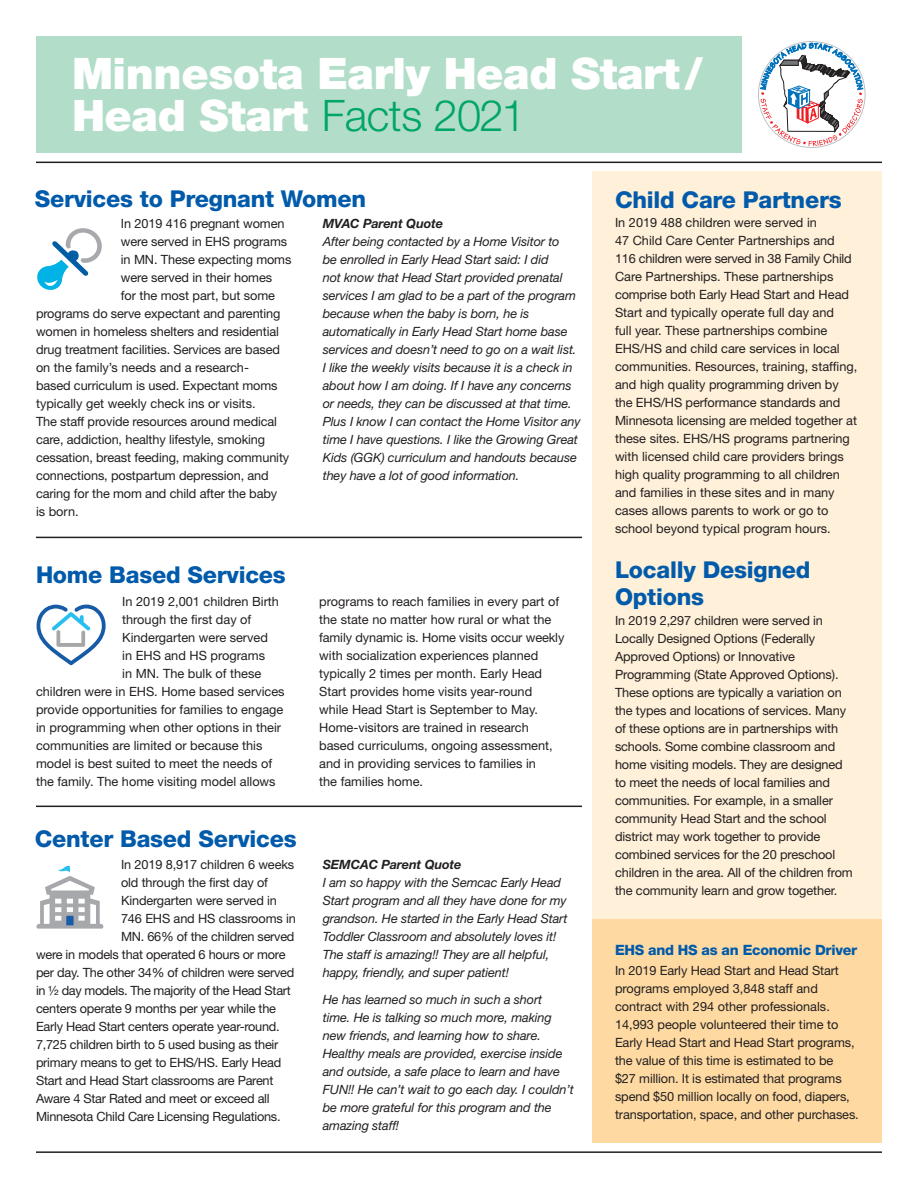
<style>
.page{position:relative;width:918px;height:1188px;background:#fff}
.page>*{position:absolute;margin:0;border:0;box-sizing:border-box;transform-origin:0 0}
.t1{font:900 43.5px/42px "Helvetica Neue LT Std";letter-spacing:-.01em;color:#fff}
.t2{font:800 23.25px/27px "Helvetica Neue LT Std";letter-spacing:-.01em;color:#015aaa}
.t3{font:800 14.25px "Helvetica Neue LT Std";letter-spacing:-.02em;color:#015aaa}
.t4{font:12.75px/18px "Helvetica Neue LT Std";letter-spacing:-.01em;color:#231f20}
.t5{font:italic 12.75px/18px "Helvetica Neue LT Std";letter-spacing:-.01em;color:#231f20}
.t6{font:12.75px "Helvetica Neue LT Std";letter-spacing:-.03em;color:#231f20}
.t7{font:italic 700 12.75px "Helvetica Neue LT Std";letter-spacing:-.01em;color:#231f20}
.t8{font:800 12.75px "Helvetica Neue LT Std";letter-spacing:-.01em;color:#015aaa}
.s1{font-weight:300;color:#00a665}
</style>
<div class="page">
<hr style="left:36px;top:162px;width:846px;height:1px;background:#231f20">
<hr style="left:36px;top:1151px;width:846px;height:2px;background:#231f20">
<svg style="left:758px;top:41px;width:108px;height:107px"></svg>
<div style="left:36px;top:36px;width:706px;height:117px;background:#b2ddc9"></div>
<hr style="left:36px;top:537px;width:546px;height:1px;background:#231f20">
<div style="left:592px;top:172px;width:290px;height:971px;background:#fef0d9"></div>
<div style="left:592px;top:920px;width:290px;height:223px;background:#fedaa2"></div>
<svg style="left:37px;top:865px;width:66px;height:64px"></svg>
<svg style="left:37px;top:605px;width:69px;height:60px"></svg>
<svg style="left:37px;top:228px;width:65px;height:62px"></svg>
<hr style="left:36px;top:806px;width:546px;height:1px;background:#231f20">
<h1 class="t1" style="left:72px;top:52px;width:632px">Minnesota Early Head Start/<br>Head Start <span class="s1">Facts 2021</span></h1>
<h2 class="t2" style="left:35px;top:186px;width:333px">Services to Pregnant Women</h2>
<p class="t4" style="left:121px;top:215px;width:165px">In 2019 416 pregnant women</p>
<p class="t4" style="left:121px;top:233px;width:168px">were served in EHS programs</p>
<p class="t4" style="left:121px;top:251px;width:172px">in MN. These expecting moms</p>
<p class="t4" style="left:121px;top:269px;width:153px">were served in their homes</p>
<p class="t4" style="left:121px;top:287px;width:156px">for the most part, but some</p>
<p class="t4" style="left:36px;top:305px;width:246px">programs do serve expectant and parenting</p>
<p class="t4" style="left:36px;top:323px;width:244px">women in homeless shelters and residential</p>
<p class="t4" style="left:36px;top:341px;width:245px">drug treatment facilities. Services are based</p>
<p class="t4" style="left:36px;top:359px;width:215px">on the family’s needs and a research-</p>
<p class="t4" style="left:36px;top:377px;width:243px">based curriculum is used. Expectant moms</p>
<p class="t4" style="left:36px;top:395px;width:221px">typically get weekly check ins or visits.</p>
<p class="t4" style="left:36px;top:413px;width:243px">The staff provide resources around medical</p>
<p class="t4" style="left:36px;top:431px;width:231px">care, addiction, healthy lifestyle, smoking</p>
<p class="t4" style="left:36px;top:449px;width:255px">cessation, breast feeding, making community</p>
<p class="t4" style="left:36px;top:467px;width:234px">connections, postpartum depression, and</p>
<p class="t4" style="left:36px;top:485px;width:243px">caring for the mom and child after the baby</p>
<p class="t4" style="left:36px;top:503px;width:44px">is born.</p>
<h2 class="t2" style="left:36px;top:561px;width:251px">Home Based Services</h2>
<p class="t4" style="left:122px;top:592px;width:158px">In 2019 2,001 children Birth</p>
<p class="t4" style="left:122px;top:610px;width:131px">through the first day of</p>
<p class="t4" style="left:122px;top:628px;width:147px">Kindergarten were served</p>
<p class="t4" style="left:122px;top:646px;width:144px">in EHS and HS programs</p>
<p class="t4" style="left:122px;top:664px;width:141px">in MN. The bulk of these</p>
<p class="t4" style="left:36px;top:682px;width:250px">children were in EHS. Home based services</p>
<p class="t4" style="left:36px;top:700px;width:249px">provide opportunities for families to engage</p>
<p class="t4" style="left:36px;top:718px;width:247px">in programming when other options in their</p>
<p class="t4" style="left:36px;top:736px;width:228px">communities are limited or because this</p>
<p class="t4" style="left:36px;top:754px;width:238px">model is best suited to meet the needs of</p>
<p class="t4" style="left:36px;top:772px;width:241px">the family. The home visiting model allows</p>
<h2 class="t2" style="left:35px;top:825px;width:263px">Center Based Services</h2>
<p class="t4" style="left:121px;top:855px;width:175px">In 2019 8,917 children 6 weeks</p>
<p class="t4" style="left:121px;top:873px;width:148px">old through the first day of</p>
<p class="t4" style="left:121px;top:891px;width:157px">Kindergarten were served in</p>
<p class="t4" style="left:121px;top:909px;width:176px">746 EHS and HS classrooms in</p>
<p class="t4" style="left:121px;top:927px;width:175px">MN. 66% of the children served</p>
<p class="t4" style="left:36px;top:945px;width:251px">were in models that operated 6 hours or more</p>
<p class="t4" style="left:36px;top:963px;width:260px">per day. The other 34% of children were served</p>
<p class="t6" style="left:36px;top:983px;width:256px">in ½ day models. The majority of the Head Start</p>
<p class="t4" style="left:36px;top:999px;width:242px">centers operate 9 months per year while the</p>
<p class="t4" style="left:36px;top:1017px;width:245px">Early Head Start centers operate year-round.</p>
<p class="t4" style="left:36px;top:1035px;width:244px">7,725 children birth to 5 used busing as their</p>
<p class="t4" style="left:36px;top:1053px;width:247px">primary means to get to EHS/HS. Early Head</p>
<p class="t4" style="left:36px;top:1071px;width:239px">Start and Head Start classrooms are Parent</p>
<p class="t4" style="left:36px;top:1089px;width:235px">Aware 4 Star Rated and meet or exceed all</p>
<p class="t4" style="left:36px;top:1107px;width:246px">Minnesota Child Care Licensing Regulations.</p>
<p class="t7" style="left:323px;top:216px;width:122px">MVAC Parent Quote</p>
<p class="t5" style="left:323px;top:233px;width:259px">After being contacted by a Home Visitor to<br>be enrolled in Early Head Start said: I did<br>not know that Head Start provided prenatal services I am glad to be a part of the program because when the baby is born, he is automatically in Early Head Start home base services and doesn’t need to go on a wait list.<br>I like the weekly visits because it is a check in about how I am doing. If I have any concerns or needs, they can be discussed at that time.<br>Plus I know I can contact the Home Visitor any time I have questions. I like the Growing Great Kids (GGK) curriculum and handouts because they have a lot of good information.</p>
<p class="t4" style="left:319px;top:592px;width:247px">programs to reach families in every part of the state no matter how rural or what the family dynamic is. Home visits occur weekly with socialization experiences planned typically 2 times per month. Early Head Start provides home visits year-round while Head Start is September to May.<br>Home-visitors are trained in research based curriculums, ongoing assessment, and in providing services to families in<br>the families home.</p>
<p class="t7" style="left:323px;top:856px;width:140px">SEMCAC Parent Quote</p>
<p class="t5" style="left:323px;top:873px;width:246px">I am so happy with the Semcac Early Head Start program and all they have done for my grandson. He started in the Early Head Start Toddler Classroom and absolutely loves it!<br>The staff is amazing!! They are all helpful, happy, friendly, and super patient!</p>
<p class="t5" style="left:323px;top:990px;width:252px">He has learned so much in such a short<br>time. He is talking so much more, making new friends, and learning how to share.<br>Healthy meals are provided, exercise inside and outside, a safe place to learn and have FUN!! He can’t wait to go each day. I couldn’t be more grateful for this program and the amazing staff!</p>
<h2 class="t2" style="left:615px;top:186px;width:228px">Child Care Partners</h2>
<p class="t4" style="left:615px;top:214px;width:244px">In 2019 488 children were served in<br>47 Child Care Center Partnerships and 116 children were served in 38 Family Child Care Partnerships. These partnerships comprise both Early Head Start and Head Start and typically operate full day and<br>full year. These partnerships combine EHS/HS and child care services in local communities. Resources, training, staffing, and high quality programming driven by the EHS/HS performance standards and Minnesota licensing are melded together at these sites. EHS/HS programs partnering with licensed child care providers brings high quality programming to all children and families in these sites and in many cases allows parents to work or go to school beyond typical program hours.</p>
<h2 class="t2" style="left:615px;top:556px;width:197px">Locally Designed<br>Options</h2>
<p class="t4" style="left:615px;top:611px;width:239px">In 2019 2,297 children were served in Locally Designed Options (Federally Approved Options) or Innovative Programming (State Approved Options).<br>These options are typically a variation on the types and locations of services. Many of these options are in partnerships with schools. Some combine classroom and home visiting models. They are designed to meet the needs of local families and communities. For example, in a smaller community Head Start and the school district may work together to provide combined services for the 20 preschool children in the area. All of the children from the community learn and grow together.</p>
<p class="t8" style="left:615px;top:940px;width:222px">EHS and HS as an Economic Driver</p>
<p class="t4" style="left:615px;top:958px;width:245px">In 2019 Early Head Start and Head Start programs employed 3,848 staff and contract with 294 other professionals.<br>14,993 people volunteered their time to Early Head Start and Head Start programs, the value of this time is estimated to be<br>$27 million. It is estimated that programs spend $50 million locally on food, diapers, transportation, space, and other purchases.</p>
<p class="t3" style="left:615px;top:942px;width:244px">EHS and HS as an Economic Driver</p>
<p class="t4" style="left:615px;top:961px;width:245px">In 2019 Early Head Start and Head Start programs employed 3,848 staff and contract with 294 other professionals.<br>14,993 people volunteered their time to Early Head Start and Head Start programs, the value of this time is estimated to be<br>$27 million. It is estimated that programs spend $50 million locally on food, diapers, transportation, space, and other purchases.</p>
</div>
